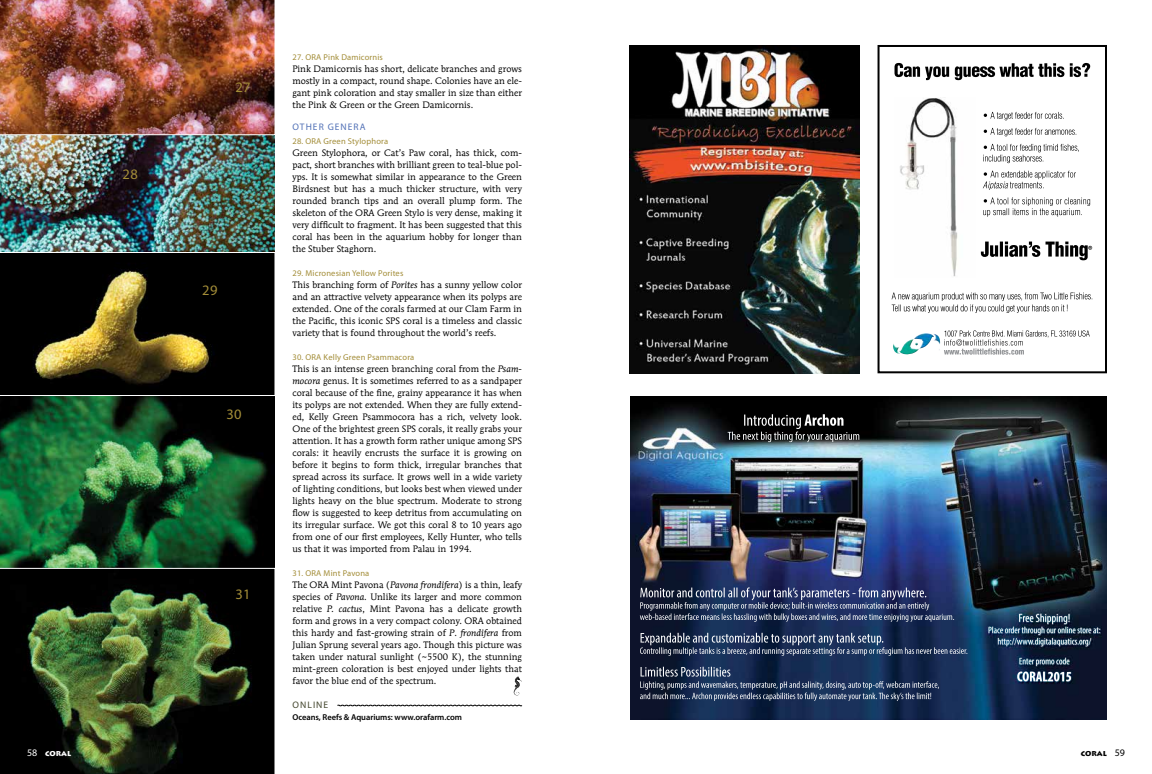
<style>
.page{position:relative;width:1152px;height:774px;background:#fff}
.page>*{position:absolute;margin:0;border:0;box-sizing:border-box;transform-origin:0 0}
.t1{font:14.5px "Myriad Pro";letter-spacing:.02em;color:#a38d38}
.t2{font:9.5px "Myriad Pro";letter-spacing:.11em;color:#5372b7}
.t3{font:9.5px "Myriad Pro";letter-spacing:.11em;color:#44472e}
.t4{font:9.2px/12px "Mendoza Roman Std";letter-spacing:-.005em;color:#000;text-align:justify}
.t5{font:8.5px "Myriad Pro";letter-spacing:.02em;color:#a38d38}
.t6{font:600 8.5px "Myriad Pro";letter-spacing:-.005em;color:#000}
.t7{font:900 7px "Lithos Pro";color:#000}
.t8{font:900 7px "Lithos Pro";color:#fff}
.s1{font-family:"Myriad Pro";font-weight:400;font-size:10px}
.s2{font-style:italic}
</style>
<div class="page">
<svg style="left:337px;top:705px;width:185px;height:1px"></svg>
<img style="left:0;top:136px;width:274px;height:116px">
<img style="left:0;top:396px;width:274px;height:171px">
<svg style="left:515px;top:676px;width:3px;height:6px"></svg>
<img style="left:0;top:0;width:275px;height:136px">
<svg style="left:0;top:253px;width:275px;height:142px;background:#241f0e"></svg>
<img style="left:0;top:567px;width:275px;height:207px">
<img style="left:630px;top:396px;width:477px;height:324px">
<img style="left:630px;top:45px;width:229px;height:329px">
<div style="left:878px;top:45px;width:229px;height:328px;border:2px solid #000"></div>
<img style="left:900px;top:98px;width:58px;height:179px">
<svg style="left:892px;top:292px;width:200px;height:21px"></svg>
<svg style="left:895px;top:63px;width:195px;height:17px"></svg>
<img style="left:899px;top:333px;width:41px;height:21px">
<svg style="left:944px;top:330px;width:146px;height:25px"></svg>
<svg style="left:983px;top:197px;width:107px;height:20px"></svg>
<svg style="left:983px;top:171px;width:93px;height:19px"></svg>
<svg style="left:983px;top:144px;width:96px;height:19px"></svg>
<svg style="left:984px;top:128px;width:92px;height:8px"></svg>
<svg style="left:984px;top:112px;width:80px;height:8px"></svg>
<svg style="left:981px;top:242px;width:111px;height:18px"></svg>
<h1 class="t1" style="left:123px;top:165px;width:17px">28</h1>
<p class="t8" style="left:27px;top:749px;width:46px"><span class="s1">58</span> CORAL</p>
<h1 class="t1" style="left:235px;top:78px;width:17px">27</h1>
<h1 class="t1" style="left:202px;top:281px;width:17px">29</h1>
<h1 class="t1" style="left:227px;top:405px;width:17px">30</h1>
<h1 class="t1" style="left:235px;top:585px;width:17px">31</h1>
<p class="t5" style="left:292px;top:52px;width:92px">27. ORA Pink Damicornis</p>
<p class="t4" style="left:292px;top:63px;width:231px">Pink Damicornis has short, delicate branches and grows mostly in a compact, round shape. Colonies have an ele&shy;gant pink coloration and stay smaller in size than either the Pink &amp; Green or the Green Damicornis.</p>
<p class="t2" style="left:293px;top:121px;width:75px">OTHER GENERA</p>
<p class="t5" style="left:292px;top:136px;width:97px">28. ORA Green Stylophora</p>
<p class="t4" style="left:292px;top:147px;width:231px">Green Stylophora, or Cat’s Paw coral, has thick, com&shy;pact, short branches with brilliant green to teal-blue pol&shy;yps. It is somewhat similar in appearance to the Green Birdsnest but has a much thicker structure, with very rounded branch tips and an overall plump form. The skeleton of the ORA Green Stylo is very dense, making it very difficult to fragment. It has been suggested that this coral has been in the aquarium hobby for longer than the Stuber Staghorn.</p>
<p class="t5" style="left:292px;top:268px;width:112px">29. Micronesian Yellow Porites</p>
<p class="t4" style="left:292px;top:279px;width:231px">This branching form of <span class="s2">Porites</span> has a sunny yellow color and an attractive velvety appearance when its polyps are extended. One of the corals farmed at our Clam Farm in the Pacific, this iconic SPS coral is a timeless and classic variety that is found throughout the world’s reefs.</p>
<p class="t5" style="left:292px;top:352px;width:123px">30. ORA Kelly Green Psammacora</p>
<p class="t4" style="left:292px;top:363px;width:231px">This is an intense green branching coral from the <span class="s2">Psam&shy;mocora</span> genus. It is sometimes referred to as a sandpaper coral because of the fine, grainy appearance it has when its polyps are not extended. When they are fully extend&shy;ed, Kelly Green Psammocora has a rich, velvety look.<br>One of the brightest green SPS corals, it really grabs your attention. It has a growth form rather unique among SPS corals: it heavily encrusts the surface it is growing on before it begins to form thick, irregular branches that spread across its surface. It grows well in a wide variety of lighting conditions, but looks best when viewed under lights heavy on the blue spectrum. Moderate to strong flow is suggested to keep detritus from accumulating on its irregular surface. We got this coral 8 to 10 years ago from one of our first employees, Kelly Hunter, who tells us that it was imported from Palau in 1994.</p>
<p class="t5" style="left:292px;top:568px;width:78px">31. ORA Mint Pavona</p>
<p class="t4" style="left:292px;top:579px;width:231px">The ORA Mint Pavona (<span class="s2">Pavona frondifera</span>) is a thin, leafy species of <span class="s2">Pavona</span>. Unlike its larger and more common relative <span class="s2">P. cactus</span>, Mint Pavona has a delicate growth form and grows in a very compact colony. ORA obtained this hardy and fast-growing strain of <span class="s2">P</span>. <span class="s2">frondifera</span> from Julian Sprung several years ago. Though this picture was taken under natural sunlight (~5500 K), the stunning mint-green coloration is best enjoyed under lights that favor the blue end of the spectrum.</p>
<p class="t3" style="left:293px;top:699px;width:37px">ONLINE</p>
<p class="t6" style="left:292px;top:712px;width:171px">Oceans, Reefs &amp; Aquariums: www.orafarm.com</p>
<p class="t7" style="left:1081px;top:749px;width:46px">CORAL <span class="s1">59</span></p>
</div>
